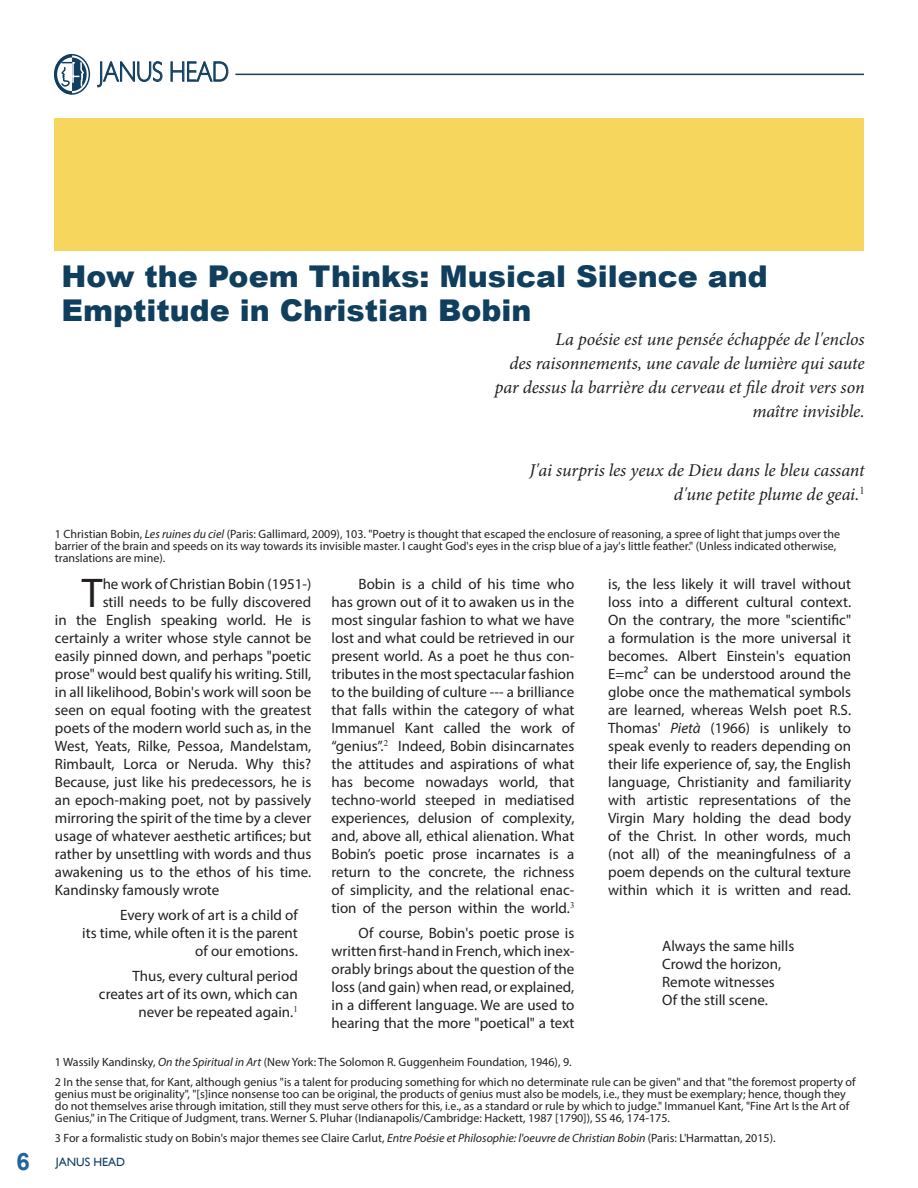
<style>
.page{position:relative;width:918px;height:1188px;background:#fff}
.page>*{position:absolute;margin:0;border:0;box-sizing:border-box;transform-origin:0 0}
.LL{font:41.7px "Myriad Pro";color:#231f20}
.Essay_Header{font:900 30px/34.5px "Arial";color:#103f5e}
.t1{font:300 28.35px "Gill Sans";color:#123f5f;scale:.81 1}
.Poem__indent_copy{font:italic 18px "Minion Pro";letter-spacing:-.005em;color:#231f20}
.Paragraph_Style_1{font:15px/18px "Myriad Pro";color:#231f20;text-align:justify}
.LL-2{font:15px "Myriad Pro";color:#231f20}
.indent_para{font:15px/18px "Myriad Pro";color:#231f20;text-align:right}
.footnote_text{font:12px/12px "Myriad Pro";color:#231f20}
.t2{font:12px "Gill Sans";color:#103f5e}
.s1{font-style:italic}
.s2{font-family:"Arial";font-weight:700;font-size:24px;color:#21649c}
</style>
<div class="page">
<div style="left:54px;top:54px;width:36px;height:41px;border:2px solid #123f5f;border-radius:50%"></div>
<svg style="left:54px;top:54px;width:33px;height:41px"></svg>
<hr style="left:235px;top:74px;width:629px;height:1px;background:#123f5f">
<div style="left:54px;top:118px;width:810px;height:132px;background:#f6d65c"></div>
<h3 class="t1" style="left:99px;top:50px;width:162px">JANUS HEAD</h3>
<p class="Essay_Header" style="left:62px;top:258px;width:708px">How the Poem Thinks: Musical Silence and<br>Emptitude in Christian Bobin</p>
<p class="Poem__indent_copy" style="left:556px;top:327px;width:311px">La poésie est une pensée échappée de l'enclos</p>
<p class="Poem__indent_copy" style="left:509px;top:351px;width:357px">des raisonnements, une cavale de lumière qui saute</p>
<p class="Poem__indent_copy" style="left:495px;top:375px;width:371px">par dessus la barrière du cerveau et file droit vers son</p>
<p class="Poem__indent_copy" style="left:752px;top:399px;width:114px">maître invisible.</p>
<p class="Poem__indent_copy" style="left:529px;top:458px;width:337px">J'ai surpris les yeux de Dieu dans le bleu cassant</p>
<p class="Poem__indent_copy" style="left:674px;top:482px;width:192px">d'une petite plume de geai.<sup>1</sup></p>
<p class="footnote_text" style="left:55px;top:528px;width:787px">1 Christian Bobin, <span class="s1">Les ruines du ciel</span> (Paris: Gallimard, 2009), 103. "Poetry is thought that escaped the enclosure of reasoning, a spree of light that jumps over the barrier of the brain and speeds on its way towards its invisible master. I caught God's eyes in the crisp blue of a jay's little feather." (Unless indicated otherwise, translations are mine).</p>
<p class="LL" style="left:82px;top:567px;width:22px">T</p>
<p class="LL-2" style="left:103px;top:575px;width:210px">he work of Christian Bobin (1951-)</p>
<p class="Paragraph_Style_1" style="left:332px;top:575px;width:244px;text-indent:27px">Bobin is a child of his time who has grown out of it to awaken us in the most singular fashion to what we have lost and what could be retrieved in our present world. As a poet he thus con&shy;tributes in the most spectacular fashion to the building of culture --- a brilliance that falls within the category of what Immanuel Kant called the work of “genius”.<sup>2</sup> Indeed, Bobin disincarnates the attitudes and aspirations of what has become nowadays world, that techno-world steeped in mediatised experiences, delusion of complexity, and, above all, ethical alienation. What Bobin’s poetic prose incarnates is a return to the concrete, the richness of simplicity, and the relational enac&shy;tion of the person within the world.<sup>3</sup></p>
<p class="Paragraph_Style_1" style="left:332px;top:924px;width:244px;text-indent:27px">Of course, Bobin's poetic prose is written first-hand in French, which inex&shy;orably brings about the question of the loss (and gain) when read, or explained, in a different language. We are used to hearing that the more "poetical" a text</p>
<p class="Paragraph_Style_1" style="left:608px;top:575px;width:244px">is, the less likely it will travel without loss into a different cultural context.<br>On the contrary, the more "scientific" a formulation is the more universal it becomes. Albert Einstein's equation E=mc² can be understood around the globe once the mathematical symbols are learned, whereas Welsh poet R.S.<br>Thomas' <span class="s1">Pietà</span> (1966) is unlikely to speak evenly to readers depending on their life experience of, say, the English language, Christianity and familiarity with artistic representations of the Virgin Mary holding the dead body of the Christ. In other words, much (not all) of the meaningfulness of a poem depends on the cultural texture within which it is written and read.</p>
<p class="LL-2" style="left:103px;top:593px;width:210px">still needs to be fully discovered</p>
<p class="LL-2" style="left:55px;top:611px;width:258px">in the English speaking world. He is</p>
<p class="LL-2" style="left:55px;top:629px;width:258px">certainly a writer whose style cannot be</p>
<p class="LL-2" style="left:55px;top:647px;width:258px">easily pinned down, and perhaps "poetic</p>
<p class="LL-2" style="left:55px;top:665px;width:258px">prose" would best qualify his writing. Still,</p>
<p class="LL-2" style="left:55px;top:683px;width:258px">in all likelihood, Bobin's work will soon be</p>
<p class="LL-2" style="left:55px;top:701px;width:258px">seen on equal footing with the greatest</p>
<p class="LL-2" style="left:55px;top:719px;width:258px">poets of the modern world such as, in the</p>
<p class="LL-2" style="left:55px;top:737px;width:258px">West, Yeats, Rilke, Pessoa, Mandelstam,</p>
<p class="LL-2" style="left:55px;top:755px;width:258px">Rimbault, Lorca or Neruda. Why this?</p>
<p class="LL-2" style="left:55px;top:773px;width:258px">Because, just like his predecessors, he is</p>
<p class="LL-2" style="left:55px;top:791px;width:258px">an epoch-making poet, not by passively</p>
<p class="LL-2" style="left:55px;top:809px;width:258px">mirroring the spirit of the time by a clever</p>
<p class="LL-2" style="left:55px;top:827px;width:258px">usage of whatever aesthetic artifices; but</p>
<p class="LL-2" style="left:55px;top:845px;width:258px">rather by unsettling with words and thus</p>
<p class="LL-2" style="left:55px;top:863px;width:258px">awakening us to the ethos of his time.</p>
<p class="LL-2" style="left:55px;top:881px;width:166px">Kandinsky famously wrote</p>
<p class="indent_para" style="left:82px;top:906px;width:217px">Every work of art is a child of<br>its time, while often it is the parent of our emotions.</p>
<p class="indent_para" style="left:99px;top:966px;width:200px">Thus, every cultural period creates art of its own, which can never be repeated again.<sup>1</sup></p>
<p class="footnote_text" style="left:55px;top:1056px;width:518px">1 Wassily Kandinsky, <span class="s1">On the Spiritual in Art</span> (New York: The Solomon R. Guggenheim Foundation, 1946), 9.</p>
<p class="footnote_text" style="left:55px;top:1076px;width:802px">2 In the sense that, for Kant, although genius "is a talent for producing something for which no determinate rule can be given" and that "the foremost property of genius must be originality", "[s]ince nonsense too can be original, the products of genius must also be models, i.e., they must be exemplary; hence, though they do not themselves arise through imitation, still they must serve others for this, i.e., as a standard or rule by which to judge." Immanuel Kant, "Fine Art Is the Art of Genius," in The Critique of Judgment, trans. Werner S. Pluhar (Indianapolis/Cambridge: Hackett, 1987 [1790]), SS 46, 174-175.</p>
<p class="footnote_text" style="left:55px;top:1132px;width:722px">3 For a formalistic study on Bobin's major themes see Claire Carlut, <span class="s1">Entre Poésie et Philosophie: l'oeuvre de Christian Bobin</span> (Paris: L'Harmattan, 2015).</p>
<p class="indent_para" style="left:662px;top:937px;width:134px">Always the same hills</p>
<p class="indent_para" style="left:662px;top:955px;width:121px">Crowd the horizon,</p>
<p class="indent_para" style="left:662px;top:973px;width:114px">Remote witnesses</p>
<p class="indent_para" style="left:662px;top:991px;width:107px">Of the still scene.</p>
<p class="t2" style="left:17px;top:1155px;width:110px"><span class="s2">6</span> JANUS HEAD</p>
</div>
